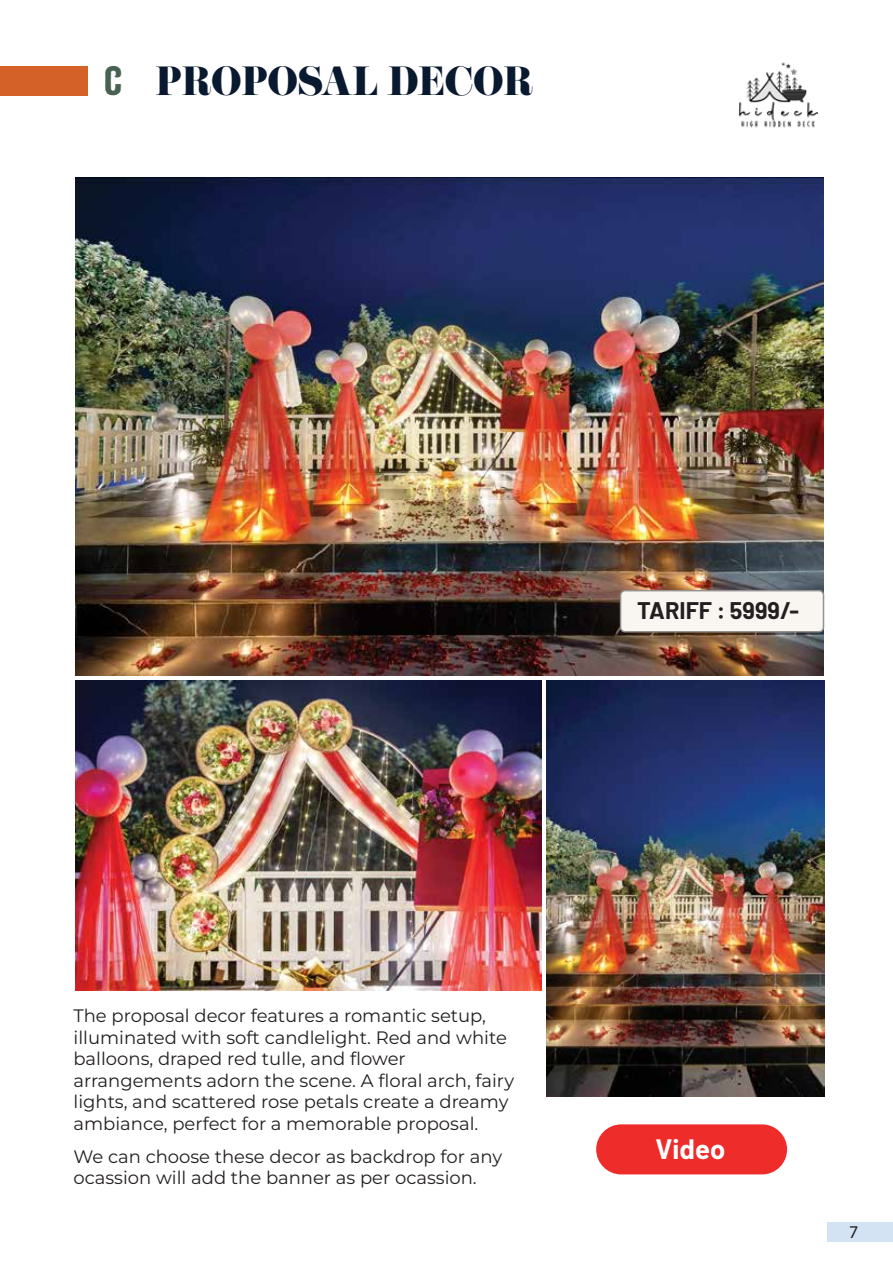
<style>
.page{position:relative;width:893px;height:1263px;background:#fff}
.page>*{position:absolute;margin:0;border:0;box-sizing:border-box;transform-origin:0 0}
.t1{font:35.55px "Eloquent JF Pro";color:#09192f}
.t2{font:700 27.3px "Barlow";color:#fff}
.t3{font:700 23.55px "Barlow";color:#231f20}
.t4{font:18px/21.6px "Montserrat";color:#231f20}
.t5{font:18px "Myriad Pro";color:#231f20}
.s1{font-family:"Citrus Gothic Rough";font-size:36px;color:#486251}
</style>
<div class="page">
<div style="left:828px;top:1222px;width:65px;height:19px;background:#d4e3f4"></div>
<img style="left:76px;top:177px;width:747px;height:499px">
<div style="left:0;top:66px;width:87px;height:30px;background:#d36128"></div>
<div style="left:596px;top:1124px;width:191px;height:50px;background:#ee2d2b;border-radius:25px"></div>
<img style="left:547px;top:680px;width:277px;height:416px">
<img style="left:76px;top:680px;width:465px;height:310px">
<div style="left:621px;top:591px;width:202px;height:41px;background:#f9f6f2;border-radius:4px"></div>
<div style="left:620px;top:590px;width:204px;height:42px;border:2px solid #939292;border-radius:4px"></div>
<img style="left:739px;top:62px;width:79px;height:66px">
<h1 class="t1" style="left:104px;top:62px;width:431px"><span class="s1">C</span> PROPOSAL DECOR</h1>
<h3 class="t3" style="left:637px;top:593px;width:163px">TARIFF : 5999/-</h3>
<p class="t4" style="left:73px;top:1004px;width:442px">The proposal decor features a romantic setup, illuminated with soft candlelight. Red and white balloons, draped red tulle, and flower arrangements adorn the scene. A floral arch, fairy lights, and scattered rose petals create a dreamy ambiance, perfect for a memorable proposal.</p>
<p class="t4" style="left:73px;top:1145px;width:430px">We can choose these decor as backdrop for any</p>
<h2 class="t2" style="left:656px;top:1129px;width:71px">Video</h2>
<p class="t4" style="left:73px;top:1166px;width:405px">ocassion will add the banner as per ocassion.</p>
<p class="t5" style="left:849px;top:1221px;width:11px">7</p>
</div>
